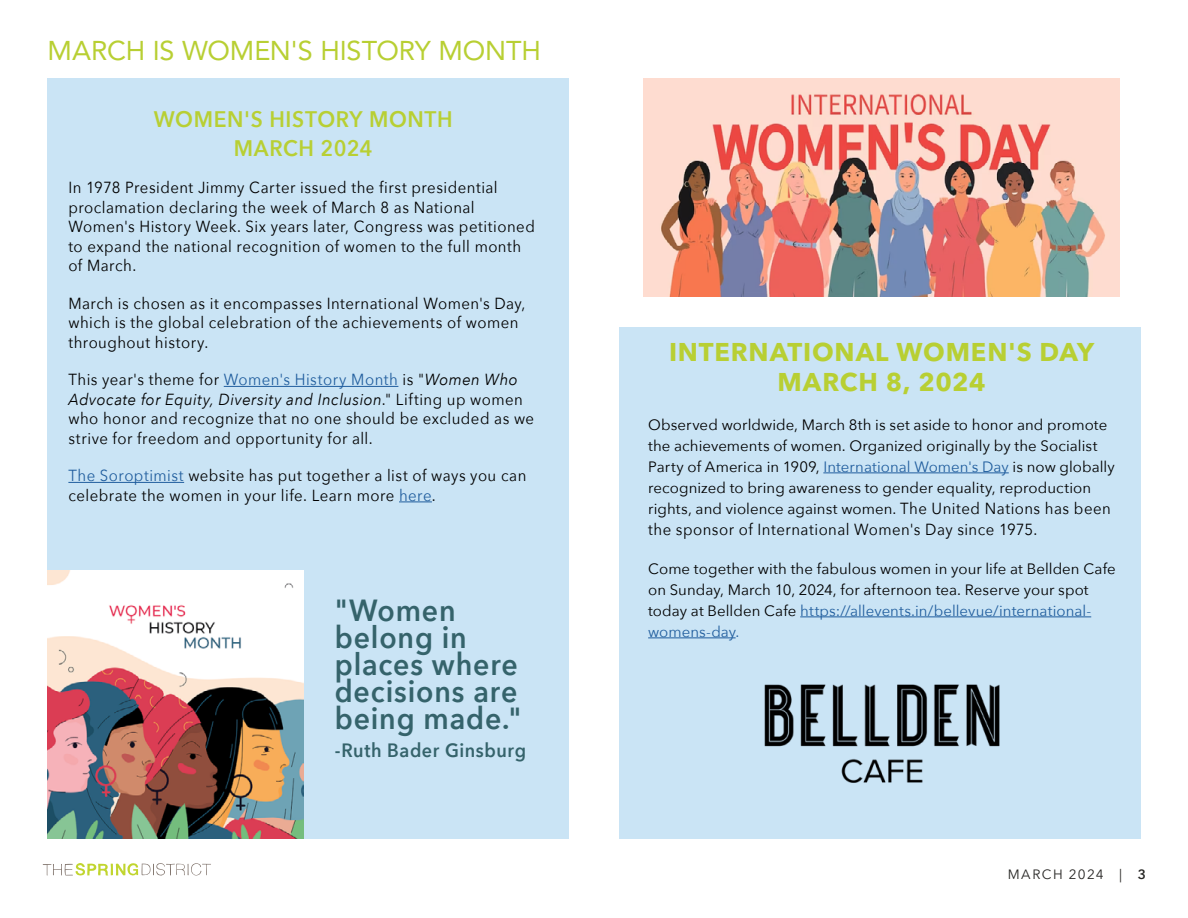
<style>
.page{position:relative;width:1188px;height:918px;background:#fff}
.page>*{position:absolute;margin:0;border:0;box-sizing:border-box;transform-origin:0 0}
.t1{font:600 30.45px/27px "Avenir Next";letter-spacing:.03em;color:#35636b;scale:.93 1}
.t2{font:27px "Avenir LT Std";letter-spacing:-.005em;color:#b8cf33}
.t3{font:700 25.5px/30px "Avenir Next LT Pro";letter-spacing:.03em;color:#b8cf33;text-align:center}
.t4{font:600 22.5px/28.5px "Avenir Next";letter-spacing:.03em;color:#b8cf33;text-align:center;scale:.93 1}
.t5{font:600 19.2px "Avenir Next";letter-spacing:.03em;color:#35636b;scale:.93 1}
.t6{font:16.05px/19.5px "Avenir Next";letter-spacing:.03em;color:#000;scale:.93 1}
.t7{font:15px/21px "Avenir Next";letter-spacing:.005em;color:#000}
.t8{font:13.5px "Avenir Next";letter-spacing:.105em;color:#262523}
.s1{color:#215e9e}
.s2{font-style:italic}
.s3{font-size:16.05px}
.s4{font-weight:600}
</style>
<div class="page">
<svg style="left:43px;top:863px;width:168px;height:13px"></svg>
<div style="left:619px;top:328px;width:521px;height:511px;background:#cae4f5"></div>
<hr style="left:823px;top:473px;width:186px;height:1px;background:#215e9e">
<hr style="left:800px;top:617px;width:291px;height:1px;background:#215e9e">
<hr style="left:648px;top:638px;width:88px;height:1px;background:#215e9e">
<div style="left:48px;top:79px;width:521px;height:760px;background:#cae4f5"></div>
<img style="left:764px;top:684px;width:236px;height:99px">
<hr style="left:224px;top:386px;width:174px;height:1px;background:#215e9e">
<hr style="left:68px;top:482px;width:116px;height:1px;background:#215e9e">
<hr style="left:399px;top:502px;width:33px;height:1px;background:#215e9e">
<img style="left:48px;top:571px;width:255px;height:268px">
<img style="left:643px;top:79px;width:476px;height:217px">
<h2 class="t2" style="left:48px;top:35px;width:495px">MARCH IS WOMEN'S HISTORY MONTH</h2>
<h3 class="t4" style="left:154px;top:105px;width:323px">WOMEN'S HISTORY MONTH<br>MARCH 2024</h3>
<p class="t6" style="left:68px;top:177px;width:503px">In 1978 President Jimmy Carter issued the first presidential proclamation declaring the week of March 8 as National Women's History Week. Six years later, Congress was petitioned to expand the national recognition of women to the full month of March.</p>
<p class="t6" style="left:68px;top:293px;width:493px">March is chosen as it encompasses International Women's Day, which is the global celebration of the achievements of women throughout history.</p>
<p class="t6" style="left:68px;top:369px;width:502px">This year's theme for <span class="s1">Women's History Month</span> is "<span class="s2">Women Who Advocate for Equity, Diversity and Inclusion</span>." Lifting up women who honor and recognize that no one should be excluded as we strive for freedom and opportunity for all.</p>
<p class="t6" style="left:68px;top:465px;width:494px"><span class="s1">The Soroptimist</span> website has put together a list of ways you can celebrate the women in your life. Learn more <span class="s1">here</span>.</p>
<h1 class="t1" style="left:335px;top:596px;width:202px">"Women belong in places where decisions are being made."</h1>
<p class="t5" style="left:335px;top:734px;width:207px">-Ruth Bader Ginsburg</p>
<h3 class="t3" style="left:669px;top:337px;width:427px">INTERNATIONAL WOMEN'S DAY<br>MARCH 8, 2024</h3>
<p class="t7" style="left:648px;top:413px;width:468px">Observed worldwide, March 8th is set aside to honor and promote the achievements of women. Organized originally by the Socialist Party of America in 1909, <span class="s1">International Women's Day</span> is now globally recognized to bring awareness to gender equality, reproduction rights, and violence against women. <span class="s3">The United Nations has been</span></p>
<p class="t6" style="left:648px;top:519px;width:420px">the sponsor of International Women's Day since 1975.</p>
<p class="t7" style="left:648px;top:557px;width:469px">Come together with the fabulous women in your life at Bellden Cafe on Sunday, March 10, 2024, for afternoon tea. Reserve your spot today at Bellden Cafe <span class="s1">https://allevents.in/bellevue/international&shy;womens-day.</span></p>
<p class="t8" style="left:1008px;top:863px;width:140px">MARCH 2024 | <span class="s4">3</span></p>
</div>
